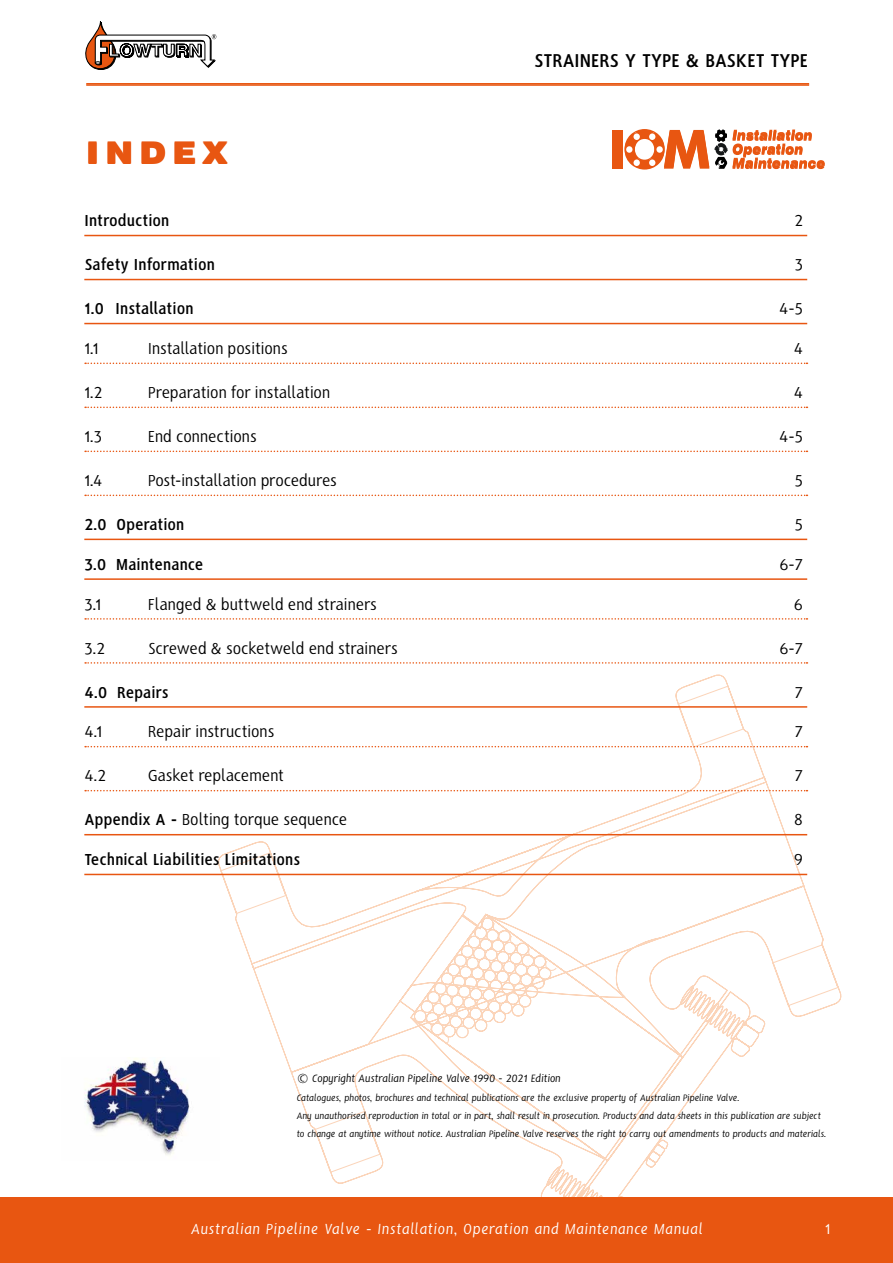
<style>
.page{position:relative;width:893px;height:1263px;background:#fff}
.page>*{position:absolute;margin:0;border:0;box-sizing:border-box;transform-origin:0 0}
.t1{font:900 30px "Swiss 721 BT";letter-spacing:.18em;color:#e85611;scale:1.14 1}
.t2{font:700 21px "HS Sans";letter-spacing:-.005em;color:#000}
.t3{font:18px "HS Sans";letter-spacing:-.01em;color:#000}
.t4{font:700 18px "HS Sans";color:#000}
.t5{font:italic 16.5px "HS Sans";letter-spacing:.035em;color:#fff}
.t6{font:16.5px "HS Sans";color:#fff}
.t7{font:italic 12px "HS Sans";color:#000}
.t8{font:italic 10.5px/18px "HS Sans";color:#000}
.s1{font-weight:700}
.s2{font-size:15px}
</style>
<div class="page">
<svg style="left:217px;top:674px;width:625px;height:524px"></svg>
<svg style="left:456px;top:948px;width:101px;height:91px"></svg>
<hr style="left:86px;top:83px;width:723px;height:2px;background:#e85611">
<div style="left:0;top:1198px;width:893px;height:65px;background:#e85611"></div>
<svg style="left:86px;top:21px;width:130px;height:49px"></svg>
<img style="left:84px;top:1057px;width:135px;height:103px">
<div style="left:613px;top:130px;width:10px;height:37px;background:#e85611"></div>
<hr style="left:86px;top:84px;width:723px;height:2px;background:#e85611">
<hr style="left:84px;top:235px;width:723px;height:1px;background:#e85611">
<hr style="left:84px;top:279px;width:723px;height:1px;background:#e85611">
<hr style="left:84px;top:323px;width:723px;height:1px;background:#e85611">
<svg style="left:85px;top:363px;width:722px;height:1px"></svg>
<svg style="left:85px;top:407px;width:722px;height:1px"></svg>
<svg style="left:85px;top:451px;width:722px;height:1px"></svg>
<svg style="left:85px;top:495px;width:722px;height:1px"></svg>
<hr style="left:84px;top:539px;width:723px;height:1px;background:#e85611">
<hr style="left:84px;top:578px;width:723px;height:2px;background:#e85611">
<svg style="left:85px;top:618px;width:722px;height:2px"></svg>
<svg style="left:85px;top:662px;width:722px;height:2px"></svg>
<hr style="left:84px;top:706px;width:723px;height:2px;background:#e85611">
<svg style="left:85px;top:746px;width:722px;height:1px"></svg>
<svg style="left:85px;top:790px;width:722px;height:1px"></svg>
<hr style="left:84px;top:834px;width:723px;height:1px;background:#e85611">
<hr style="left:84px;top:874px;width:723px;height:1px;background:#e85611">
<div style="left:613px;top:131px;width:10px;height:38px;background:#e85611"></div>
<svg style="left:625px;top:129px;width:200px;height:41px"></svg>
<h1 class="t1" style="left:86px;top:135px;width:125px">INDEX</h1>
<h2 class="t2" style="left:534px;top:50px;width:276px">STRAINERS Y TYPE &amp; BASKET TYPE</h2>
<h3 class="t4" style="left:84px;top:211px;width:87px">Introduction</h3>
<h3 class="t3" style="left:794px;top:211px;width:10px">2</h3>
<h3 class="t4" style="left:84px;top:255px;width:132px">Safety Information</h3>
<h3 class="t3" style="left:795px;top:255px;width:10px">3</h3>
<h3 class="t4" style="left:84px;top:299px;width:111px">1.0 Installation</h3>
<h3 class="t3" style="left:779px;top:299px;width:25px">4-5</h3>
<h3 class="t3" style="left:84px;top:339px;width:16px">1.1</h3>
<h3 class="t3" style="left:148px;top:339px;width:141px">Installation positions</h3>
<h3 class="t3" style="left:794px;top:339px;width:11px">4</h3>
<h3 class="t3" style="left:84px;top:383px;width:20px">1.2</h3>
<h3 class="t3" style="left:148px;top:383px;width:184px">Preparation for installation</h3>
<h3 class="t3" style="left:794px;top:383px;width:11px">4</h3>
<h3 class="t3" style="left:84px;top:427px;width:19px">1.3</h3>
<h3 class="t3" style="left:148px;top:427px;width:110px">End connections</h3>
<h3 class="t3" style="left:779px;top:427px;width:25px">4-5</h3>
<h3 class="t3" style="left:84px;top:471px;width:20px">1.4</h3>
<h3 class="t3" style="left:148px;top:471px;width:190px">Post-installation procedures</h3>
<h3 class="t3" style="left:795px;top:471px;width:10px">5</h3>
<h3 class="t4" style="left:84px;top:515px;width:102px">2.0 Operation</h3>
<h3 class="t3" style="left:795px;top:515px;width:10px">5</h3>
<h3 class="t4" style="left:84px;top:555px;width:121px">3.0 Maintenance</h3>
<h3 class="t3" style="left:779px;top:555px;width:25px">6-7</h3>
<h3 class="t3" style="left:84px;top:595px;width:18px">3.1</h3>
<h3 class="t3" style="left:148px;top:595px;width:230px">Flanged &amp; buttweld end strainers</h3>
<h3 class="t3" style="left:794px;top:595px;width:11px">6</h3>
<h3 class="t3" style="left:84px;top:639px;width:22px">3.2</h3>
<h3 class="t3" style="left:148px;top:639px;width:251px">Screwed &amp; socketweld end strainers</h3>
<h3 class="t3" style="left:779px;top:639px;width:25px">6-7</h3>
<h3 class="t4" style="left:84px;top:683px;width:86px">4.0 Repairs</h3>
<h3 class="t3" style="left:795px;top:683px;width:10px">7</h3>
<h3 class="t3" style="left:84px;top:723px;width:19px">4.1</h3>
<h3 class="t3" style="left:148px;top:723px;width:128px">Repair instructions</h3>
<h3 class="t3" style="left:795px;top:723px;width:10px">7</h3>
<h3 class="t3" style="left:84px;top:767px;width:23px">4.2</h3>
<h3 class="t3" style="left:148px;top:767px;width:137px">Gasket replacement</h3>
<h3 class="t3" style="left:795px;top:767px;width:10px">7</h3>
<h3 class="t3" style="left:84px;top:811px;width:264px"><span class="s1">Appendix A -</span> Bolting torque sequence</h3>
<h3 class="t3" style="left:794px;top:811px;width:10px">8</h3>
<h3 class="t4" style="left:84px;top:850px;width:218px">Technical Liabilities Limitations</h3>
<h3 class="t3" style="left:794px;top:850px;width:11px">9</h3>
<p class="t7" style="left:297px;top:1072px;width:266px"><span class="s2">©</span> Copyright Australian Pipeline Valve 1990 - 2021 Edition</p>
<p class="t8" style="left:297px;top:1089px;width:531px">Catalogues, photos, brochures and technical publications are the exclusive property of Australian Pipeline Valve.<br>Any unauthorised reproduction in total or in part, shall result in prosecution. Products and data sheets in this publication are subject to change at anytime without notice. Australian Pipeline Valve reserves the right to carry out amendments to products and materials.</p>
<h3 class="t5" style="left:191px;top:1220px;width:513px">Australian Pipeline Valve - Installation, Operation and Maintenance Manual</h3>
<h3 class="t6" style="left:825px;top:1220px;width:7px">1</h3>
</div>
